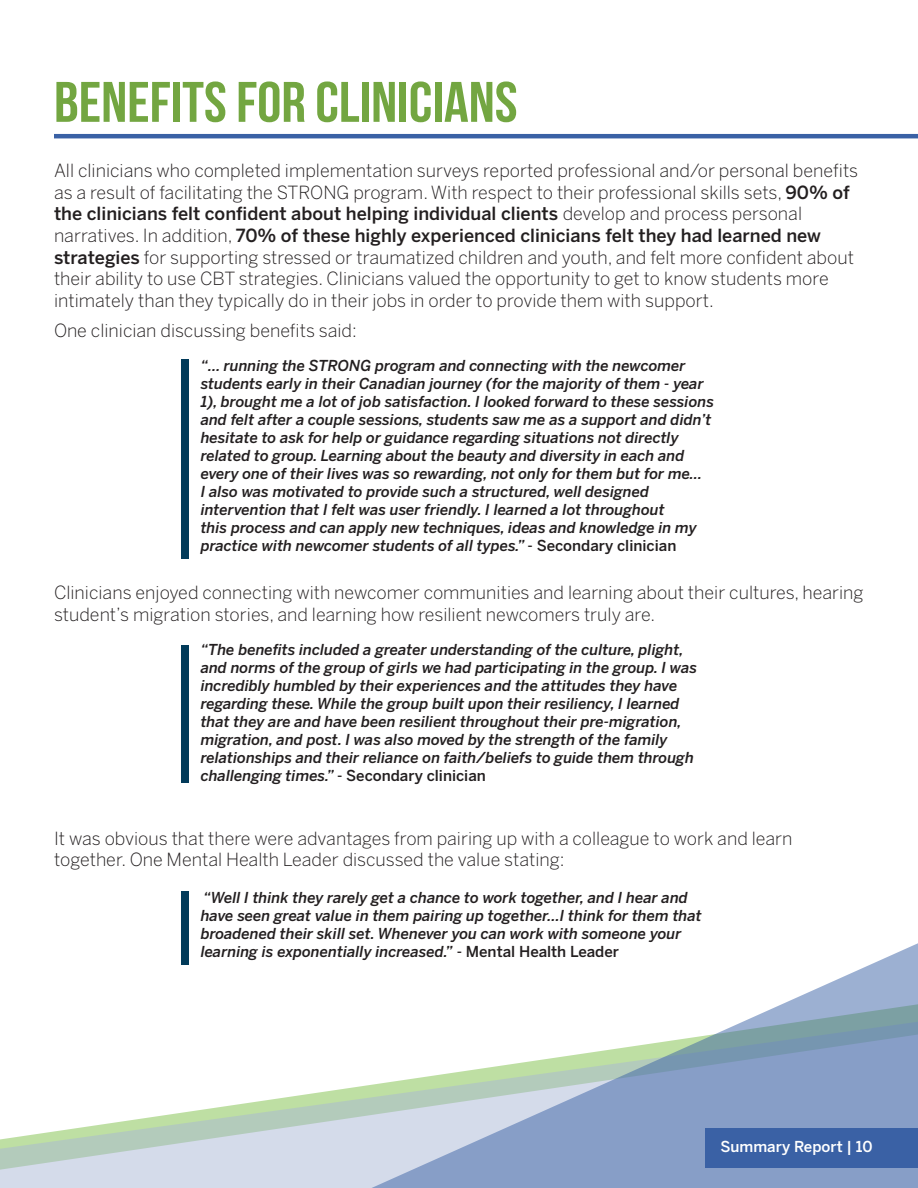
<style>
.page{position:relative;width:918px;height:1188px;background:#fff}
.page>*{position:absolute;margin:0;border:0;box-sizing:border-box;transform-origin:0 0}
.t1{font:57px "Bebas Neue";color:#73a641;scale:1.07 1}
.t2{font:300 18px/21.6px "Benton Sans";color:#231f20}
.t3{font:italic 500 15px/18px "Benton Sans";color:#231f20}
.t4{font:500 15px "Benton Sans";color:#fff}
.s1{font-weight:500}
.s2{font-style:normal}
</style>
<div class="page">
<hr style="left:54px;top:134px;width:864px;height:4px;background:#3a61a5">
<svg style="left:0;top:1088px;width:345px;height:100px"></svg>
<svg style="left:345px;top:943px;width:573px;height:245px"></svg>
<div style="left:181px;top:359px;width:8px;height:199px;background:#023b5a"></div>
<div style="left:181px;top:646px;width:8px;height:137px;background:#023b5a"></div>
<div style="left:181px;top:891px;width:8px;height:74px;background:#023b5a"></div>
<div style="left:706px;top:1128px;width:212px;height:40px;background:#3a61a5"></div>
<h1 class="t1" style="left:54px;top:71px;width:435px">BENEFITS FOR CLINICIANS</h1>
<p class="t2" style="left:54px;top:160px;width:806px">All clinicians who completed implementation surveys reported professional and/or personal benefits as a result of facilitating the STRONG program. With respect to their professional skills sets, <span class="s1">90% of the clinicians felt confident about helping individual clients</span> develop and process personal narratives. In addition, <span class="s1">70% of these highly experienced clinicians felt they had learned new strategies</span> for supporting stressed or traumatized children and youth, and felt more confident about their ability to use CBT strategies. Clinicians valued the opportunity to get to know students more intimately than they typically do in their jobs in order to provide them with support.</p>
<p class="t2" style="left:54px;top:319px;width:304px">One clinician discussing benefits said:</p>
<p class="t3" style="left:201px;top:357px;width:515px">“… running the STRONG program and connecting with the newcomer students early in their Canadian journey (for the majority of them - year 1), brought me a lot of job satisfaction. I looked forward to these sessions and felt after a couple sessions, students saw me as a support and didn’t hesitate to ask for help or guidance regarding situations not directly related to group. Learning about the beauty and diversity in each and every one of their lives was so rewarding, not only for them but for me…<br>I also was motivated to provide such a structured, well designed intervention that I felt was user friendly. I learned a lot throughout<br>this process and can apply new techniques, ideas and knowledge in my practice with newcomer students of all types.” <span class="s2">- Secondary clinician</span></p>
<p class="t2" style="left:54px;top:582px;width:811px">Clinicians enjoyed connecting with newcomer communities and learning about their cultures, hearing student’s migration stories, and learning how resilient newcomers truly are.</p>
<p class="t3" style="left:201px;top:641px;width:498px">“The benefits included a greater understanding of the culture, plight, and norms of the group of girls we had participating in the group. I was incredibly humbled by their experiences and the attitudes they have regarding these. While the group built upon their resiliency, I learned that they are and have been resilient throughout their pre-migration, migration, and post. I was also moved by the strength of the family relationships and their reliance on faith/beliefs to guide them through challenging times.” <span class="s2">- Secondary clinician</span></p>
<p class="t2" style="left:54px;top:827px;width:740px">It was obvious that there were advantages from pairing up with a colleague to work and learn together. One Mental Health Leader discussed the value stating:</p>
<p class="t3" style="left:201px;top:889px;width:503px">“Well I think they rarely get a chance to work together, and I hear and have seen great value in them pairing up together…I think for them that broadened their skill set. Whenever you can work with someone your learning is exponentially increased.” <span class="s2">- Mental Health Leader</span></p>
<p class="t4" style="left:720px;top:1137px;width:154px">Summary Report | 10</p>
</div>
